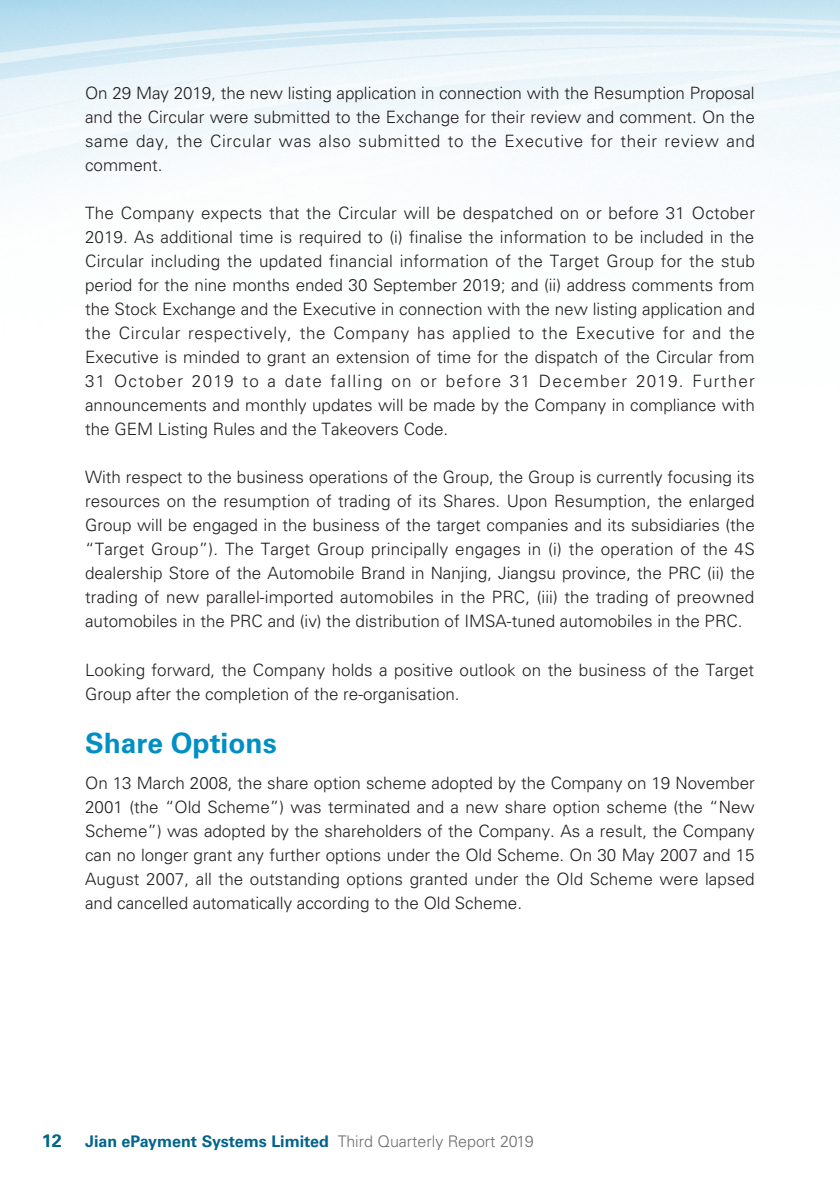
<style>
.page{position:relative;width:840px;height:1191px;background:#fff}
.page>*{position:absolute;margin:0;border:0;box-sizing:border-box;transform-origin:0 0}
.t1{font:700 28px "Univers LT Std";color:#008fc5}
.t2{font:700 18px "Univers LT Std";color:#00648b}
.t3{font:300 17px/24px "Univers LT Std";color:#231f20;text-align:justify}
.t4{font:700 16px "Univers LT Std";color:#00648b}
.s1{font-weight:300;color:#6c6d70}
</style>
<div class="page">
<p class="t3" style="left:85px;top:81px;width:671px">On 29 May 2019, the new listing application in connection with the Resumption Proposal and the Circular were submitted to the Exchange for their review and comment. On the same day, the Circular was also submitted to the Executive for their review and comment.</p>
<p class="t3" style="left:85px;top:201px;width:671px">The Company expects that the Circular will be despatched on or before 31 October 2019. As additional time is required to (i) finalise the information to be included in the Circular including the updated financial information of the Target Group for the stub period for the nine months ended 30 September 2019; and (ii) address comments from the Stock Exchange and the Executive in connection with the new listing application and the Circular respectively, the Company has applied to the Executive for and the Executive is minded to grant an extension of time for the dispatch of the Circular from 31 October 2019 to a date falling on or before 31 December 2019. Further announcements and monthly updates will be made by the Company in compliance with the GEM Listing Rules and the Takeovers Code.</p>
<p class="t3" style="left:85px;top:465px;width:671px">With respect to the business operations of the Group, the Group is currently focusing its resources on the resumption of trading of its Shares. Upon Resumption, the enlarged Group will be engaged in the business of the target companies and its subsidiaries (the “Target Group”). The Target Group principally engages in (i) the operation of the 4S dealership Store of the Automobile Brand in Nanjing, Jiangsu province, the PRC (ii) the trading of new parallel-imported automobiles in the PRC, (iii) the trading of preowned automobiles in the PRC and (iv) the distribution of IMSA-tuned automobiles in the PRC.</p>
<p class="t3" style="left:85px;top:657px;width:670px">Looking forward, the Company holds a positive outlook on the business of the Target<br>Group after the completion of the re-organisation.</p>
<h1 class="t1" style="left:85px;top:727px;width:193px">Share Options</h1>
<p class="t3" style="left:85px;top:770px;width:671px">On 13 March 2008, the share option scheme adopted by the Company on 19 November 2001 (the “Old Scheme”) was terminated and a new share option scheme (the “New Scheme”) was adopted by the shareholders of the Company. As a result, the Company can no longer grant any further options under the Old Scheme. On 30 May 2007 and 15<br>August 2007, all the outstanding options granted under the Old Scheme were lapsed and cancelled automatically according to the Old Scheme.</p>
<p class="t2" style="left:42px;top:1129px;width:22px">12</p>
<p class="t4" style="left:85px;top:1132px;width:450px">Jian ePayment Systems Limited <span class="s1">Third Quarterly Report 2019</span></p>
</div>
